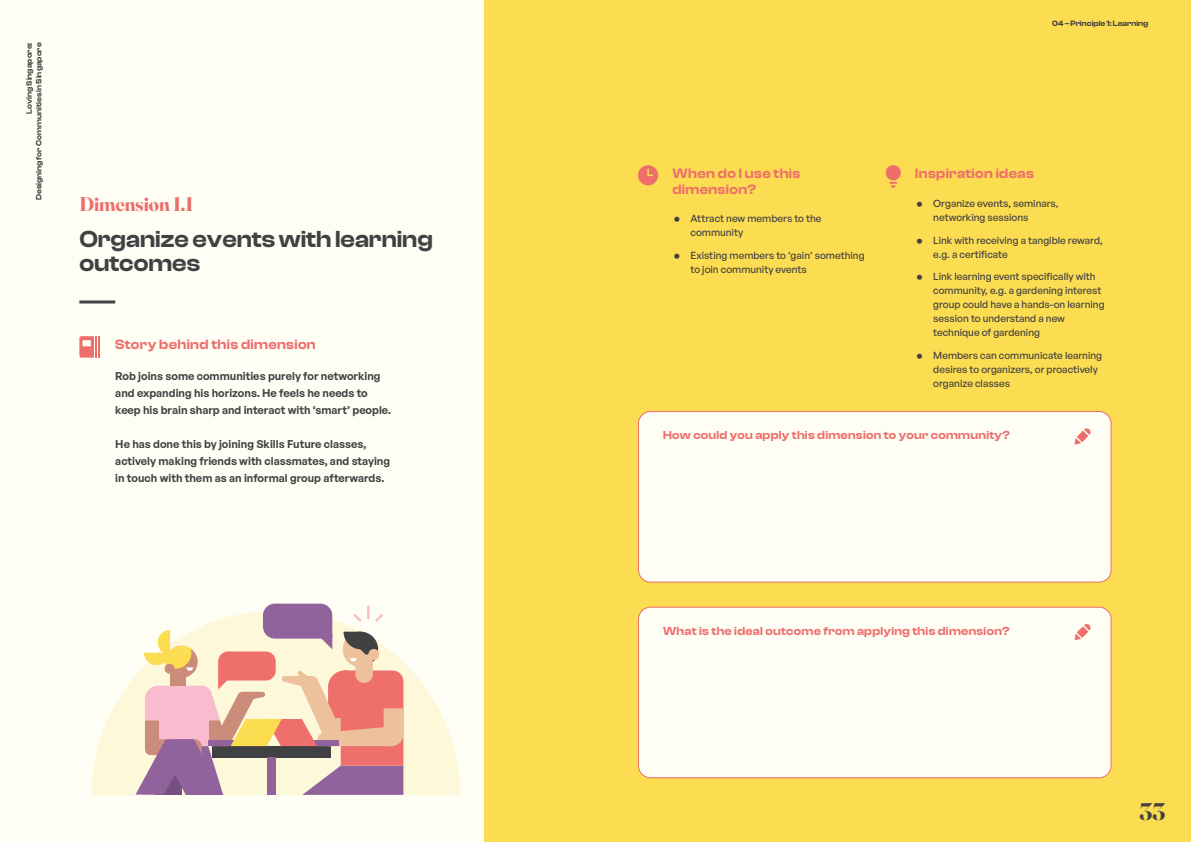
<style>
.page{position:relative;width:1191px;height:842px;background:#fffef4}
.page>*{position:absolute;margin:0;border:0;box-sizing:border-box;transform-origin:0 0}
.t1{font:600 24px/24px "Clash Display";color:#414042}
.t2{font:700 24px "Fraunces 144 pt";color:#414042}
.t3{font:700 20px "Fraunces 144 pt";color:#ed6e6b}
.t4{font:600 14px/16px "Clash Display";letter-spacing:.025em;color:#ed6e6b}
.t5{font:600 12px "Clash Display";letter-spacing:.025em;color:#ed6e6b}
.t6{font:600 11px/17px "General Sans";color:#414042}
.t7{font:500 10px/14px "General Sans";color:#414042}
.t8{font:600 8px/9.6px "Clash Display";color:#414042;text-align:right}
.s1{font-weight:400;font-size:18px}
</style>
<div class="page">
<div style="left:484px;top:0;width:707px;height:842px;background:#fcdc51"></div>
<hr style="left:79px;top:300px;width:36px;height:3px;background:#414042">
<div style="left:638px;top:412px;width:473px;height:170px;background:#fffef4;border-radius:12px"></div>
<div style="left:638px;top:411px;width:473px;height:172px;border:1px solid #ed6e6b;border-radius:12px"></div>
<div style="left:638px;top:607px;width:473px;height:171px;background:#fffef4;border-radius:12px"></div>
<div style="left:638px;top:607px;width:473px;height:171px;border:1px solid #ed6e6b;border-radius:12px"></div>
<div style="left:885px;top:165px;width:16px;height:15px;background:#ed6e6b;border-radius:50%"></div>
<svg style="left:889px;top:182px;width:8px;height:6px"></svg>
<svg style="left:1074px;top:428px;width:16px;height:16px"></svg>
<svg style="left:1074px;top:624px;width:16px;height:16px"></svg>
<hr style="left:95px;top:336px;width:2px;height:22px;background:#ed6e6b">
<hr style="left:98px;top:336px;width:2px;height:22px;background:#ed6e6b">
<svg style="left:79px;top:336px;width:15px;height:22px"></svg>
<svg style="left:638px;top:165px;width:20px;height:20px"></svg>
<svg style="left:91px;top:662px;width:369px;height:133px;fill:#fef8db"></svg>
<svg style="left:136px;top:604px;width:267px;height:191px;background:#ddb6ae"></svg>
<p class="t8" style="left:25px;top:200px;width:159px;rotate:-90deg">Loving Singapore:<br>Designing for Communities in Singapore</p>
<h2 class="t3" style="left:79px;top:189px;width:115px">Dimension 1.1</h2>
<h1 class="t1" style="left:79px;top:227px;width:355px">Organize events with learning outcomes</h1>
<h3 class="t4" style="left:115px;top:336px;width:202px">Story behind this dimension</h3>
<p class="t6" style="left:115px;top:367px;width:277px">Rob joins some communities purely for networking and expanding his horizons. He feels he needs to keep his brain sharp and interact with ‘smart’ people.</p>
<p class="t6" style="left:115px;top:435px;width:276px">He has done this by joining Skills Future classes, actively making friends with classmates, and staying in touch with them as an informal group afterwards.</p>
<p class="t8" style="left:1052px;top:18px;width:98px">04 – Principle 1: Learning</p>
<h3 class="t4" style="left:672px;top:165px;width:129px">When do I use this dimension?</h3>
<p class="t7" style="left:690px;top:211px;width:133px;text-indent:-18px"><span class="s1">•</span> Attract new members to the community</p>
<p class="t7" style="left:690px;top:248px;width:176px;text-indent:-18px"><span class="s1">•</span> Existing members to ‘gain’ something to join community events</p>
<h3 class="t4" style="left:915px;top:165px;width:120px">Inspiration ideas</h3>
<p class="t7" style="left:933px;top:197px;width:127px;text-indent:-18px"><span class="s1">•</span> Organize events, seminars, networking sessions</p>
<p class="t7" style="left:933px;top:233px;width:171px;text-indent:-18px"><span class="s1">•</span> Link with receiving a tangible reward, e.g. a certificate</p>
<p class="t7" style="left:933px;top:270px;width:173px;text-indent:-18px"><span class="s1">•</span> Link learning event specifically with community, e.g. a gardening interest group could have a hands-on learning session to understand a new technique of gardening</p>
<p class="t7" style="left:933px;top:348px;width:170px;text-indent:-18px"><span class="s1">•</span> Members can communicate learning desires to organizers, or proactively organize classes</p>
<p class="t5" style="left:663px;top:428px;width:348px">How could you apply this dimension to your community?</p>
<p class="t5" style="left:663px;top:624px;width:348px">What is the ideal outcome from applying this dimension?</p>
<h1 class="t2" style="left:1139px;top:794px;width:27px">33</h1>
</div>
